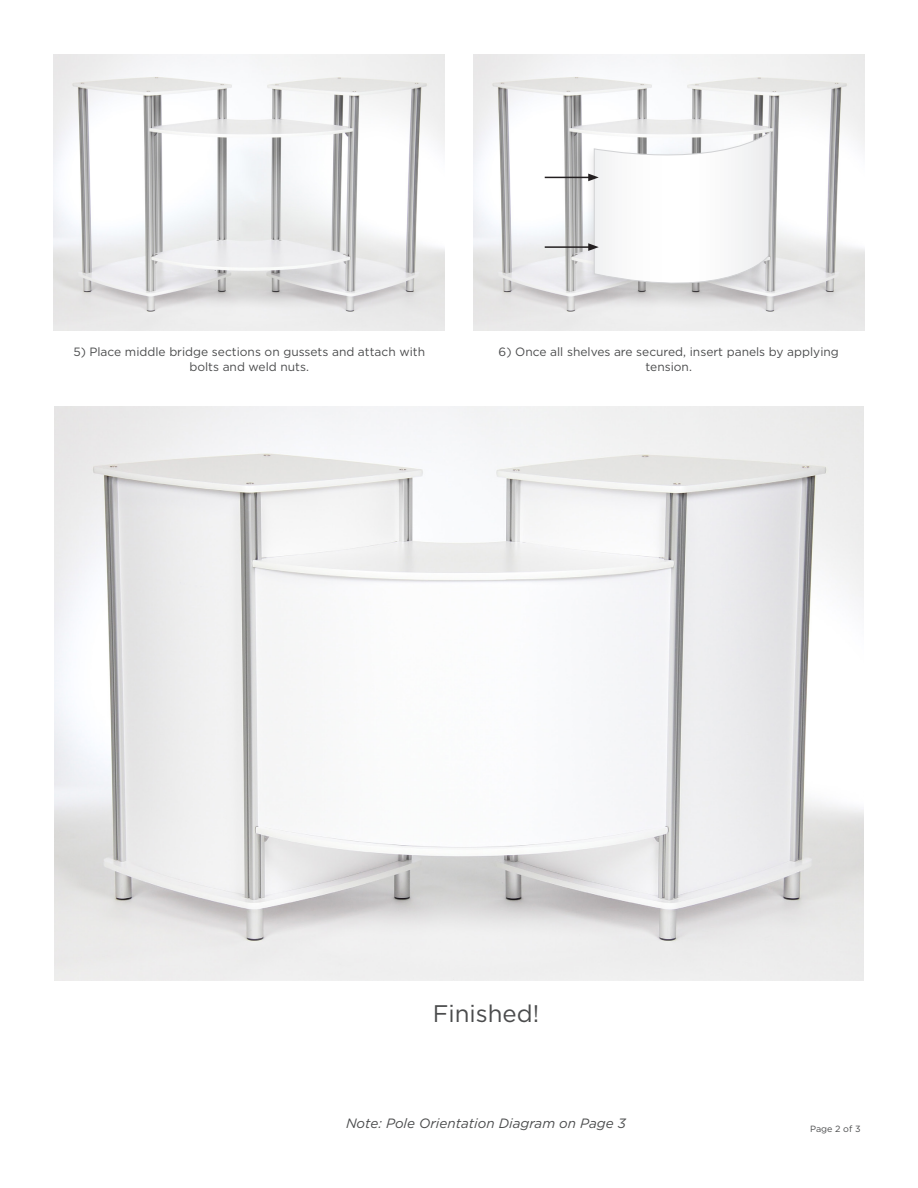
<style>
.page{position:relative;width:918px;height:1188px;background:#fff}
.page>*{position:absolute;margin:0;border:0;box-sizing:border-box;transform-origin:0 0}
.t1{font:24px "Gotham HTF";color:#4b4c4d}
.t2{font:italic 13.5px "Gotham HTF";color:#4b4c4d}
.t3{font:12px/14.4px "Gotham HTF";color:#4b4c4d;text-align:center}
.t4{font:9px "Gotham HTF";color:#4b4c4d}
</style>
<div class="page">
<img style="left:54px;top:54px;width:390px;height:277px">
<img style="left:474px;top:54px;width:390px;height:277px">
<img style="left:54px;top:406px;width:810px;height:574px">
<div style="left:585px;top:129px;width:192px;height:166px;background:#231f20;opacity:.1"></div>
<hr style="left:545px;top:177px;width:46px;height:1px;background:#231f20">
<hr style="left:545px;top:246px;width:46px;height:2px;background:#231f20">
<svg style="left:588px;top:131px;width:183px;height:171px"></svg>
<p class="t3" style="left:73px;top:345px;width:353px">5) Place middle bridge sections on gussets and attach with bolts and weld nuts.</p>
<p class="t3" style="left:499px;top:345px;width:342px">6) Once all shelves are secured, insert panels by applying tension.</p>
<p class="t1" style="left:433px;top:1000px;width:108px">Finished!</p>
<p class="t2" style="left:346px;top:1116px;width:281px">Note: Pole Orientation Diagram on Page 3</p>
<p class="t4" style="left:810px;top:1124px;width:52px">Page 2 of 3</p>
</div>
